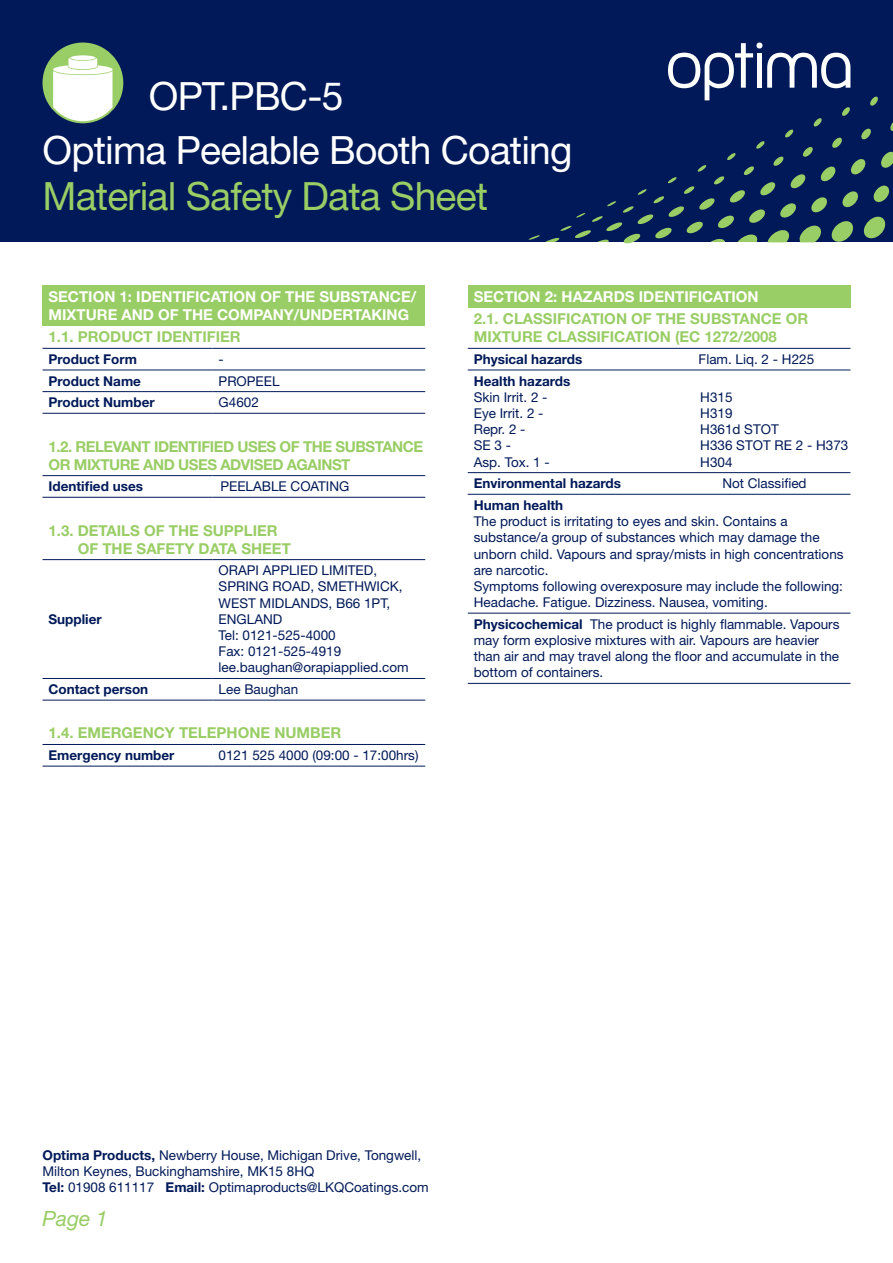
<style>
.page{position:relative;width:893px;height:1263px;background:#fff}
.page>*{position:absolute;margin:0;border:0;box-sizing:border-box;transform-origin:0 0}
.t1{font:39px "Helvetica Neue LT Std";letter-spacing:-.02em;color:#fff}
.t2{font:39px "Helvetica Neue LT Std";letter-spacing:-.02em;color:#99cd65}
.t3{font:italic 21px "Helvetica Neue LT Std";color:#99cd65}
.t4{font:700 15px/18px "Helvetica Neue LT Std";color:#99cd65}
.t5{font:700 15px/18px "Helvetica Neue LT Std";color:#fff}
.t6{font:700 15px/18px "Helvetica Neue LT Std";letter-spacing:-.03em;color:#99cd65}
.t7{font:13.5px/16.2px "Helvetica Neue LT Std";color:#011958}
.t8{font:700 13.5px "Helvetica Neue LT Std";color:#011958}
.s1{font-weight:700}
</style>
<div class="page">
<div style="left:0;top:0;width:893px;height:242px;background:#011958"></div>
<svg style="left:528px;top:43px;width:365px;height:201px"></svg>
<div style="left:43px;top:43px;width:80px;height:80px;background:#99cd65;border-radius:50%"></div>
<svg style="left:53px;top:55px;width:60px;height:66px;background:#e5eee0"></svg>
<div style="left:43px;top:285px;width:382px;height:41px;background:#99cd65"></div>
<hr style="left:43px;top:348px;width:170px;height:1px;background:#011958">
<hr style="left:213px;top:348px;width:212px;height:1px;background:#011958">
<hr style="left:43px;top:370px;width:170px;height:1px;background:#011958">
<hr style="left:213px;top:370px;width:212px;height:1px;background:#011958">
<hr style="left:43px;top:391px;width:170px;height:1px;background:#011958">
<hr style="left:213px;top:391px;width:212px;height:1px;background:#011958">
<hr style="left:43px;top:413px;width:170px;height:1px;background:#011958">
<hr style="left:213px;top:413px;width:212px;height:1px;background:#011958">
<hr style="left:43px;top:475px;width:170px;height:1px;background:#011958">
<hr style="left:213px;top:475px;width:212px;height:1px;background:#011958">
<hr style="left:43px;top:497px;width:170px;height:1px;background:#011958">
<hr style="left:213px;top:497px;width:212px;height:1px;background:#011958">
<hr style="left:43px;top:559px;width:170px;height:1px;background:#011958">
<hr style="left:213px;top:559px;width:212px;height:1px;background:#011958">
<hr style="left:43px;top:744px;width:170px;height:1px;background:#011958">
<hr style="left:213px;top:744px;width:212px;height:1px;background:#011958">
<hr style="left:43px;top:678px;width:170px;height:1px;background:#011958">
<hr style="left:213px;top:678px;width:212px;height:1px;background:#011958">
<hr style="left:43px;top:700px;width:170px;height:1px;background:#011958">
<hr style="left:213px;top:700px;width:212px;height:1px;background:#011958">
<hr style="left:43px;top:766px;width:170px;height:1px;background:#011958">
<hr style="left:213px;top:766px;width:212px;height:1px;background:#011958">
<div style="left:468px;top:285px;width:382px;height:23px;background:#99cd65"></div>
<hr style="left:468px;top:348px;width:382px;height:1px;background:#011958">
<hr style="left:468px;top:370px;width:382px;height:1px;background:#011958">
<hr style="left:468px;top:472px;width:382px;height:1px;background:#011958">
<hr style="left:468px;top:494px;width:382px;height:1px;background:#011958">
<hr style="left:468px;top:613px;width:382px;height:1px;background:#011958">
<hr style="left:468px;top:683px;width:382px;height:1px;background:#011958">
<h1 class="t1" style="left:149px;top:73px;width:196px">OPT.PBC-5</h1>
<h1 class="t1" style="left:43px;top:127px;width:532px">Optima Peelable Booth Coating</h1>
<h1 class="t2" style="left:43px;top:173px;width:447px">Material Safety Data Sheet</h1>
<p class="t5" style="left:49px;top:287px;width:369px">SECTION 1: IDENTIFICATION OF THE SUBSTANCE/<br>MIXTURE AND OF THE COMPANY/UNDERTAKING</p>
<p class="t4" style="left:49px;top:328px;width:194px">1.1. PRODUCT IDENTIFIER</p>
<p class="t8" style="left:49px;top:351px;width:90px">Product Form</p>
<p class="t7" style="left:219px;top:351px;width:7px">-</p>
<p class="t8" style="left:49px;top:372px;width:94px">Product Name</p>
<p class="t7" style="left:219px;top:372px;width:63px">PROPEEL</p>
<p class="t8" style="left:49px;top:394px;width:108px">Product Number</p>
<p class="t7" style="left:219px;top:394px;width:42px">G4602</p>
<p class="t6" style="left:49px;top:437px;width:376px">1.2. RELEVANT IDENTIFIED USES OF THE SUBSTANCE<br>OR MIXTURE AND USES ADVISED AGAINST</p>
<p class="t8" style="left:49px;top:478px;width:96px">Identified uses</p>
<p class="t7" style="left:220px;top:478px;width:131px">PEELABLE COATING</p>
<p class="t4" style="left:78px;top:521px;width:215px;text-indent:-29px">1.3. DETAILS OF THE SUPPLIER<br>OF THE SAFETY DATA SHEET</p>
<p class="t8" style="left:49px;top:611px;width:55px">Supplier</p>
<p class="t7" style="left:219px;top:562px;width:192px">ORAPI APPLIED LIMITED,<br>SPRING ROAD, SMETHWICK,<br>WEST MIDLANDS, B66 1PT,<br>ENGLAND<br>Tel: 0121-525-4000<br>Fax: 0121-525-4919 lee.baughan@orapiapplied.com</p>
<p class="t8" style="left:49px;top:681px;width:101px">Contact person</p>
<p class="t7" style="left:219px;top:681px;width:81px">Lee Baughan</p>
<p class="t4" style="left:49px;top:724px;width:294px">1.4. EMERGENCY TELEPHONE NUMBER</p>
<p class="t8" style="left:49px;top:747px;width:127px">Emergency number</p>
<p class="t7" style="left:219px;top:747px;width:201px">0121 525 4000 (09:00 - 17:00hrs)</p>
<p class="t5" style="left:474px;top:287px;width:286px">SECTION 2: HAZARDS IDENTIFICATION</p>
<p class="t4" style="left:474px;top:310px;width:336px">2.1. CLASSIFICATION OF THE SUBSTANCE OR<br>MIXTURE CLASSIFICATION (EC 1272/2008</p>
<p class="t8" style="left:474px;top:351px;width:110px">Physical hazards</p>
<p class="t7" style="left:699px;top:351px;width:117px">Flam. Liq. 2 - H225</p>
<p class="t8" style="left:474px;top:372px;width:98px">Health hazards</p>
<p class="t7" style="left:474px;top:389px;width:75px">Skin Irrit. 2 -</p>
<p class="t7" style="left:700px;top:389px;width:34px">H315</p>
<p class="t7" style="left:474px;top:405px;width:71px">Eye Irrit. 2 -</p>
<p class="t7" style="left:700px;top:405px;width:34px">H319</p>
<p class="t7" style="left:474px;top:421px;width:53px">Repr. 2 -</p>
<p class="t7" style="left:700px;top:421px;width:80px">H361d STOT</p>
<p class="t7" style="left:474px;top:437px;width:39px">SE 3 -</p>
<p class="t7" style="left:700px;top:437px;width:150px">H336 STOT RE 2 - H373</p>
<p class="t7" style="left:474px;top:453px;width:78px">Asp. Tox. 1 -</p>
<p class="t7" style="left:700px;top:453px;width:34px">H304</p>
<p class="t8" style="left:474px;top:475px;width:149px">Environmental hazards</p>
<p class="t7" style="left:722px;top:475px;width:86px">Not Classified</p>
<p class="t8" style="left:474px;top:497px;width:91px">Human health</p>
<p class="t7" style="left:474px;top:513px;width:371px">The product is irritating to eyes and skin. Contains a substance/a group of substances which may damage the unborn child. Vapours and spray/mists in high concentrations are narcotic.<br>Symptoms following overexposure may include the following:<br>Headache. Fatigue. Dizziness. Nausea, vomiting.</p>
<p class="t7" style="left:474px;top:616px;width:367px"><span class="s1">Physicochemical</span> The product is highly flammable. Vapours may form explosive mixtures with air. Vapours are heavier than air and may travel along the floor and accumulate in the bottom of containers.</p>
<p class="t7" style="left:43px;top:1146px;width:388px"><span class="s1">Optima Products,</span> Newberry House, Michigan Drive, Tongwell,<br>Milton Keynes, Buckinghamshire, MK15 8HQ<br><span class="s1">Tel:</span> 01908 611117 <span class="s1">Email:</span> Optimaproducts@LKQCoatings.com</p>
<h2 class="t3" style="left:43px;top:1206px;width:67px">Page 1</h2>
</div>
